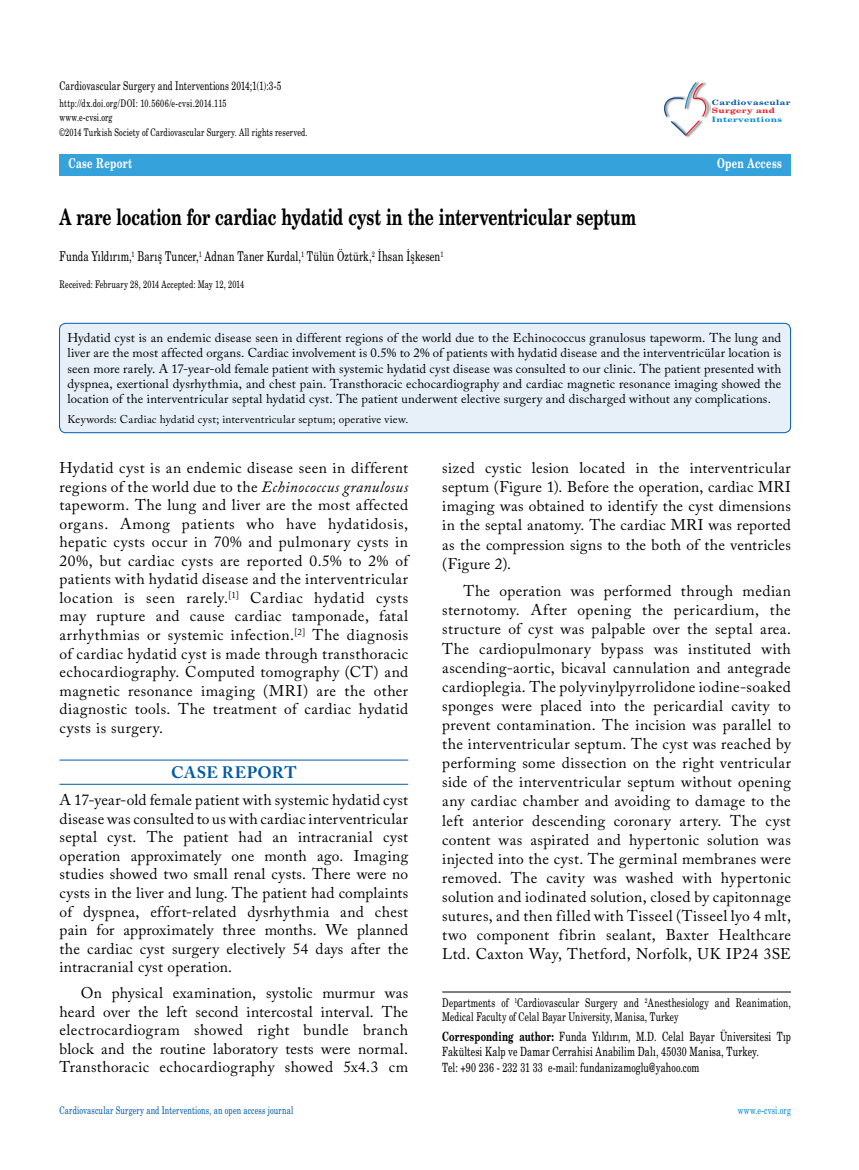
<style>
.page{position:relative;width:859px;height:1170px;background:#fff}
.page>*{position:absolute;margin:0;border:0;box-sizing:border-box;transform-origin:0 0}
.t1{font:22.5px "Madison Bold Tr";letter-spacing:-.005em;color:#000}
.t2{font:700 16.5px "Adobe Caslon Pro";letter-spacing:.02em;color:#005baa}
.t3{font:15.45px/18.6px "Adobe Caslon Pro";letter-spacing:.02em;color:#000;text-align:justify}
.t4{font:13.5px "Madison Tr";letter-spacing:.01em;color:#000}
.t5{font:13.5px "Madison Bold Tr";letter-spacing:.025em;color:#fff}
.t6{font:12.75px/15.3px "Adobe Caslon Pro";letter-spacing:.015em;color:#000;text-align:justify}
.t7{font:12.75px/15.3px "Madison Tr";letter-spacing:.01em;color:#000}
.t8{font:12px/14.4px "Madison Tr";letter-spacing:.015em;color:#000}
.t9{font:11.25px "Adobe Caslon Pro";letter-spacing:.02em;color:#000}
.t10{font:10.5px/14.7px "Madison Tr";letter-spacing:.02em;color:#000}
.t11{font:10.5px "Madison Tr";letter-spacing:.015em;color:#005baa}
.t12{font:10.5px "Madison Tr";letter-spacing:.015em;color:#0089cf}
.t13{font:7.35px "Madison Bold Tr";letter-spacing:.03em;color:#005baa;scale:1.8 1}
.t14{font:7.35px "Madison Bold Tr";letter-spacing:.03em;color:#0089cf;scale:1.8 1}
.t15{font:7.35px "Madison Bold Tr";letter-spacing:.03em;color:#ed1d24;scale:1.8 1}
.s1{font-style:italic}
.s2{font-family:"Madison Bold Tr"}
</style>
<div class="page">
<img style="left:685px;top:81px;width:25px;height:56px">
<svg style="left:664px;top:82px;width:44px;height:54px"></svg>
<div style="left:60px;top:154px;width:731px;height:22px;background:#35a2db"></div>
<hr style="left:442px;top:991px;width:349px;height:1px;background:#000">
<div style="left:60px;top:323px;width:730px;height:109px;background:#e7eff9;border-radius:6px"></div>
<div style="left:59px;top:323px;width:732px;height:110px;border:1px solid #005baa;border-radius:6px"></div>
<hr style="left:60px;top:759px;width:348px;height:1px;background:#005baa">
<hr style="left:60px;top:784px;width:348px;height:1px;background:#005baa">
<p class="t8" style="left:60px;top:78px;width:224px">Cardiovascular Surgery and Interventions 2014;1(1):3-5</p>
<p class="t10" style="left:60px;top:95px;width:250px">http://dx.doi.org/DOI: 10.5606/e-cvsi.2014.115<br>www.e-cvsi.org<br>©2014 Turkish Society of Cardiovascular Surgery. All rights reserved.</p>
<p class="t13" style="left:712px;top:97px;width:45px">Cardiovascular</p>
<p class="t15" style="left:712px;top:106px;width:37px">Surgery and</p>
<p class="t14" style="left:712px;top:115px;width:40px">Interventions</p>
<p class="t5" style="left:69px;top:155px;width:65px">Case Report</p>
<p class="t5" style="left:717px;top:155px;width:66px">Open Access</p>
<h1 class="t1" style="left:60px;top:202px;width:578px">A rare location for cardiac hydatid cyst in the interventricular septum</h1>
<p class="t4" style="left:60px;top:248px;width:385px">Funda Yıldırım,<sup>1</sup> Barış Tuncer,<sup>1</sup> Adnan Taner Kurdal,<sup>1</sup> Tülün Öztürk,<sup>2</sup> İhsan İşkesen<sup>1</sup></p>
<p class="t10" style="left:60px;top:277px;width:186px">Received: February 28, 2014 Accepted: May 12, 2014</p>
<p class="t6" style="left:67px;top:330px;width:715px">Hydatid cyst is an endemic disease seen in different regions of the world due to the Echinococcus granulosus tapeworm. The lung and liver are the most affected organs. Cardiac involvement is 0.5% to 2% of patients with hydatid disease and the interventricülar location is seen more rarely. A 17-year-old female patient with systemic hydatid cyst disease was consulted to our clinic. The patient presented with dyspnea, exertional dysrhythmia, and chest pain. Transthoracic echocardiography and cardiac magnetic resonance imaging showed the location of the interventricular septal hydatid cyst. The patient underwent elective surgery and discharged without any complications.</p>
<p class="t9" style="left:67px;top:413px;width:342px">Keywords: Cardiac hydatid cyst; interventricular septum; operative view.</p>
<p class="t3" style="left:60px;top:458px;width:350px">Hydatid cyst is an endemic disease seen in different regions of the world due to the <span class="s1">Echinococcus granulosus </span>tapeworm. The lung and liver are the most affected organs. Among patients who have hydatidosis, hepatic cysts occur in 70% and pulmonary cysts in 20%, but cardiac cysts are reported 0.5% to 2% of patients with hydatid disease and the interventricular location is seen rarely.<sup>[1]</sup> Cardiac hydatid cysts may rupture and cause cardiac tamponade, fatal arrhythmias or systemic infection.<sup>[2]</sup> The diagnosis of cardiac hydatid cyst is made through transthoracic echocardiography. Computed tomography (CT) and magnetic resonance imaging (MRI) are the other diagnostic tools. The treatment of cardiac hydatid cysts is surgery.</p>
<p class="t2" style="left:171px;top:762px;width:127px">CASE REPORT</p>
<p class="t3" style="left:60px;top:790px;width:350px">A 17-year-old female patient with systemic hydatid cyst disease was consulted to us with cardiac interventricular septal cyst. The patient had an intracranial cyst operation approximately one month ago. Imaging studies showed two small renal cysts. There were no cysts in the liver and lung. The patient had complaints of dyspnea, effort-related dysrhythmia and chest pain for approximately three months. We planned the cardiac cyst surgery electively 54 days after the intracranial cyst operation.</p>
<p class="t3" style="left:60px;top:983px;width:350px;text-indent:21px">On physical examination, systolic murmur was heard over the left second intercostal interval. The electrocardiogram showed right bundle branch block and the routine laboratory tests were normal.<br>Transthoracic echocardiography showed 5x4.3 cm</p>
<p class="t3" style="left:442px;top:458px;width:350px;line-height:19px">sized cystic lesion located in the interventricular septum (Figure 1). Before the operation, cardiac MRI imaging was obtained to identify the cyst dimensions in the septal anatomy. The cardiac MRI was reported as the compression signs to the both of the ventricles (Figure 2).</p>
<p class="t3" style="left:442px;top:581px;width:350px;line-height:19px;text-indent:21px">The operation was performed through median sternotomy. After opening the pericardium, the structure of cyst was palpable over the septal area.<br>The cardiopulmonary bypass was instituted with ascending-aortic, bicaval cannulation and antegrade cardioplegia. The polyvinylpyrrolidone iodine-soaked sponges were placed into the pericardial cavity to prevent contamination. The incision was parallel to the interventricular septum. The cyst was reached by performing some dissection on the right ventricular side of the interventricular septum without opening any cardiac chamber and avoiding to damage to the left anterior descending coronary artery. The cyst content was aspirated and hypertonic solution was injected into the cyst. The germinal membranes were removed. The cavity was washed with hypertonic solution and iodinated solution, closed by capitonnage sutures, and then filled with Tisseel (Tisseel lyo 4 mlt, two component fibrin sealant, Baxter Healthcare Ltd. Caxton Way, Thetford, Norfolk, UK IP24 3SE</p>
<p class="t8" style="left:442px;top:995px;width:350px">Departments of <sup>1</sup>Cardiovascular Surgery and <sup>2</sup>Anesthesiology and Reanimation,<br>Medical Faculty of Celal Bayar University, Manisa, Turkey</p>
<p class="t7" style="left:442px;top:1028px;width:350px"><span class="s2">Corresponding author:</span> Funda Yıldırım, M.D. Celal Bayar Üniversitesi Tıp<br>Fakültesi Kalp ve Damar Cerrahisi Anabilim Dalı, 45030 Manisa, Turkey.<br>Tel: +90 236 - 232 31 33 e-mail: fundanizamoglu@yahoo.com</p>
<p class="t11" style="left:60px;top:1103px;width:235px">Cardiovascular Surgery and Interventions, an open access journal</p>
<p class="t12" style="left:738px;top:1103px;width:55px">www.e-cvsi.org</p>
</div>
